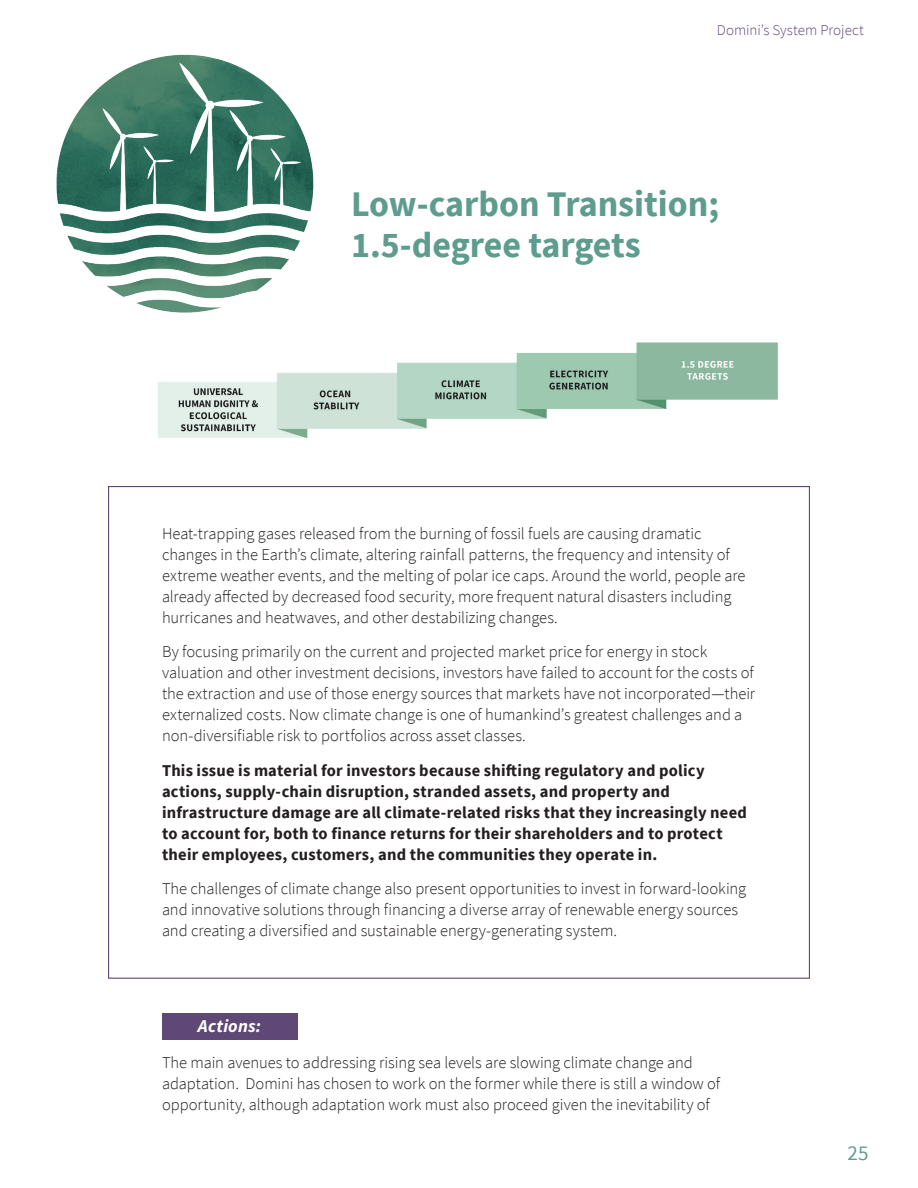
<style>
.page{position:relative;width:918px;height:1188px;background:#fff}
.page>*{position:absolute;margin:0;border:0;box-sizing:border-box;transform-origin:0 0}
.t1{font:700 36px/40.5px "Source Sans Pro";color:#5e9d8e}
.t2{font:21px "Source Sans Pro";color:#5e9d8e}
.t3{font:italic 700 18px "Source Sans Pro";letter-spacing:.01em;color:#fff}
.t4{font:300 16.5px/21px "Source Sans Pro";letter-spacing:-.005em;color:#231f20}
.t5{font:700 16.5px/21px "Source Sans Pro";letter-spacing:.015em;color:#231f20}
.t6{font:300 15px "Source Sans Pro";color:#5f4776}
</style>
<div class="page">
<div style="left:108px;top:486px;width:702px;height:493px;background:#fff;border:1px solid #5f4776"></div>
<img style="left:158px;top:342px;width:620px;height:96px">
<img style="left:56px;top:54px;width:258px;height:259px">
<div style="left:162px;top:1013px;width:135px;height:27px;background:#5f4776"></div>
<p class="t6" style="left:717px;top:21px;width:149px">Domini’s System Project</p>
<h1 class="t1" style="left:351px;top:183px;width:370px">Low-carbon Transition;<br>1.5-degree targets</h1>
<p class="t4" style="left:162px;top:523px;width:585px">Heat-trapping gases released from the burning of fossil fuels are causing dramatic changes in the Earth’s climate, altering rainfall patterns, the frequency and intensity of extreme weather events, and the melting of polar ice caps. Around the world, people are already affected by decreased food security, more frequent natural disasters including hurricanes and heatwaves, and other destabilizing changes.</p>
<p class="t4" style="left:162px;top:641px;width:595px">By focusing primarily on the current and projected market price for energy in stock valuation and other investment decisions, investors have failed to account for the costs of the extraction and use of those energy sources that markets have not incorporated—their externalized costs. Now climate change is one of humankind’s greatest challenges and a non-diversifiable risk to portfolios across asset classes.</p>
<p class="t5" style="left:162px;top:760px;width:586px">This issue is material for investors because shifting regulatory and policy actions, supply-chain disruption, stranded assets, and property and infrastructure damage are all climate-related risks that they increasingly need to account for, both to finance returns for their shareholders and to protect their employees, customers, and the communities they operate in.</p>
<p class="t4" style="left:162px;top:878px;width:586px">The challenges of climate change also present opportunities to invest in forward-looking and innovative solutions through financing a diverse array of renewable energy sources and creating a diversified and sustainable energy-generating system.</p>
<p class="t3" style="left:198px;top:1014px;width:65px">Actions:</p>
<p class="t4" style="left:162px;top:1052px;width:560px">The main avenues to addressing rising sea levels are slowing climate change and adaptation. Domini has chosen to work on the former while there is still a window of opportunity, although adaptation work must also proceed given the inevitability of</p>
<p class="t2" style="left:848px;top:1140px;width:22px">25</p>
</div>
